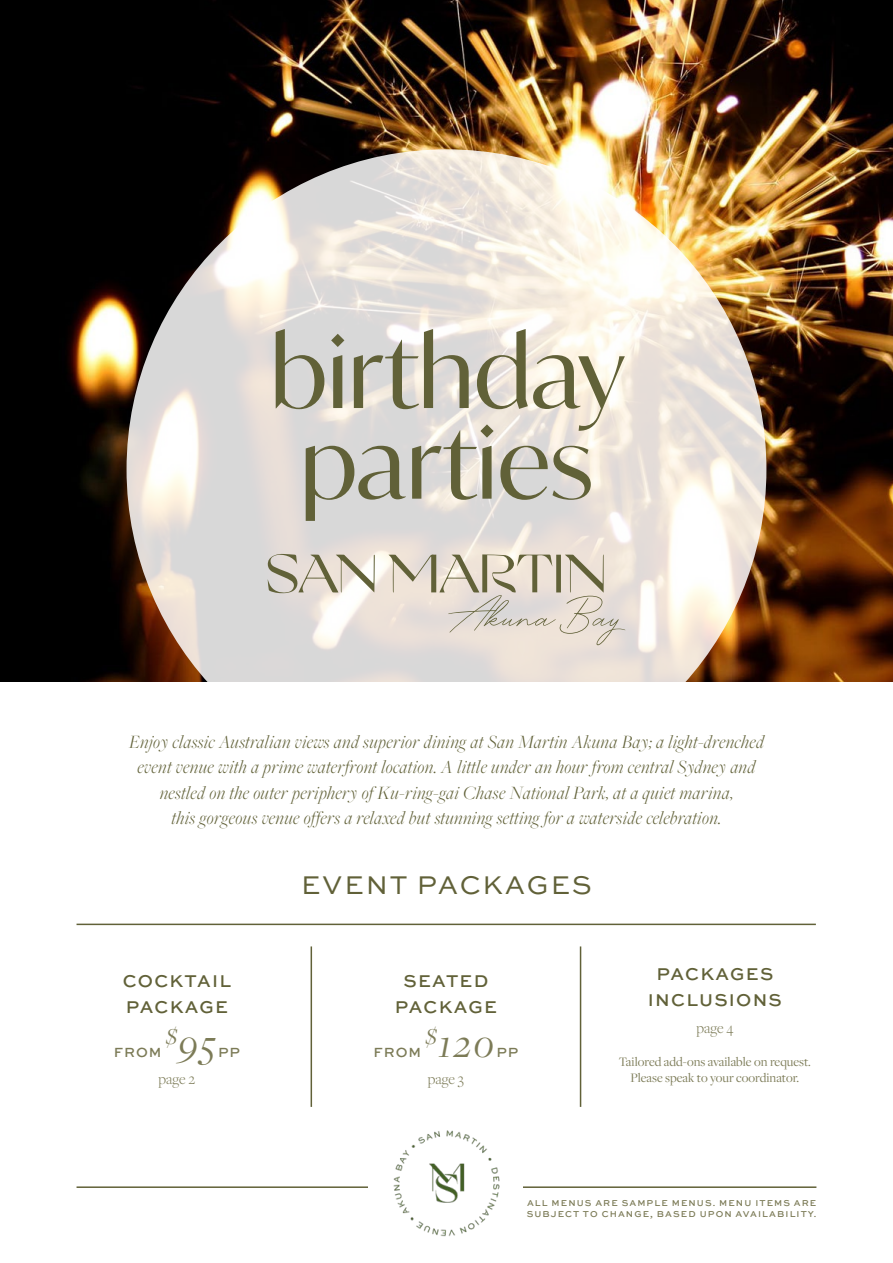
<style>
.page{position:relative;width:893px;height:1263px;background:#fff}
.page>*{position:absolute;margin:0;border:0;box-sizing:border-box;transform-origin:0 0}
.t1{font:97.5px/90.6px "Ivy Mode";color:#616138;text-align:center}
.t2{font:italic 40.5px "Freight Disp Pro";color:#7c7b57}
.t3{font:27px "Sweet Sans Pro";letter-spacing:.07em;color:#616138}
.t4{font:italic 300 19.5px/25.5px "Freight Big Pro";letter-spacing:.02em;color:#616138;text-align:center}
.t5{font:500 18px/25.5px "Sweet Sans Pro";letter-spacing:.07em;color:#616138;text-align:center}
.t6{font:300 15.75px "Freight Disp Pro";color:#7c7b57}
.t7{font:500 13.95px "Sweet Sans Pro";letter-spacing:.07em;color:#7c7b57}
.t8{font:13.5px/16.2px "Freight Disp Pro";color:#7c7b57;text-align:center}
.t9{font:500 9px/10.8px "Sweet Sans Pro";letter-spacing:.12em;color:#7c7b57}
</style>
<div class="page">
<hr style="left:77px;top:1186px;width:739px;height:2px;background:#616138">
<div style="left:368px;top:1121px;width:155px;height:123px;background:#fff"></div>
<img style="left:393px;top:1130px;width:107px;height:107px">
<img style="left:0;top:0;width:893px;height:681px">
<hr style="left:311px;top:946px;width:1px;height:161px;background:#616138">
<hr style="left:580px;top:946px;width:1px;height:161px;background:#616138">
<hr style="left:77px;top:924px;width:739px;height:1px;background:#616138">
<svg style="left:127px;top:149px;width:639px;height:640px"></svg>
<svg style="left:268px;top:553px;width:107px;height:40px;background:#cdc6b9"></svg>
<svg style="left:388px;top:554px;width:237px;height:91px;background:#dbd2c7"></svg>
<h1 class="t1" style="left:270px;top:325px;width:356px">birthday parties</h1>
<p class="t4" style="left:129px;top:728px;width:636px">Enjoy classic Australian views and superior dining at San Martin Akuna Bay; a light-drenched event venue with a prime waterfront location. A little under an hour from central Sydney and nestled on the outer periphery of Ku-ring-gai Chase National Park, at a quiet marina,<br>this gorgeous venue offers a relaxed but stunning setting for a waterside celebration.</p>
<h3 class="t3" style="left:301px;top:865px;width:292px">EVENT PACKAGES</h3>
<p class="t5" style="left:123px;top:968px;width:110px;text-align:left">COCKTAIL<br>PACKAGE</p>
<p class="t7" style="left:114px;top:1042px;width:49px">FROM</p>
<h2 class="t2" style="left:166px;top:1017px;width:51px"><sup>$</sup>95</h2>
<p class="t7" style="left:218px;top:1042px;width:23px">PP</p>
<p class="t6" style="left:159px;top:1069px;width:38px">page 2</p>
<p class="t5" style="left:395px;top:968px;width:104px">SEATED<br>PACKAGE</p>
<p class="t7" style="left:373px;top:1042px;width:49px">FROM</p>
<h2 class="t2" style="left:426px;top:1017px;width:70px"><sup>$</sup>120</h2>
<p class="t7" style="left:496px;top:1042px;width:23px">PP</p>
<p class="t6" style="left:428px;top:1069px;width:38px">page 3</p>
<p class="t5" style="left:648px;top:960px;width:135px">PACKAGES<br>INCLUSIONS</p>
<p class="t6" style="left:696px;top:1018px;width:38px">page 4</p>
<p class="t8" style="left:619px;top:1053px;width:194px">Tailored add-ons available on request.<br>Please speak to your coordinator.</p>
<p class="t9" style="left:527px;top:1197px;width:291px">ALL MENUS ARE SAMPLE MENUS. MENU ITEMS ARE<br>SUBJECT TO CHANGE, BASED UPON AVAILABILITY.</p>
</div>
